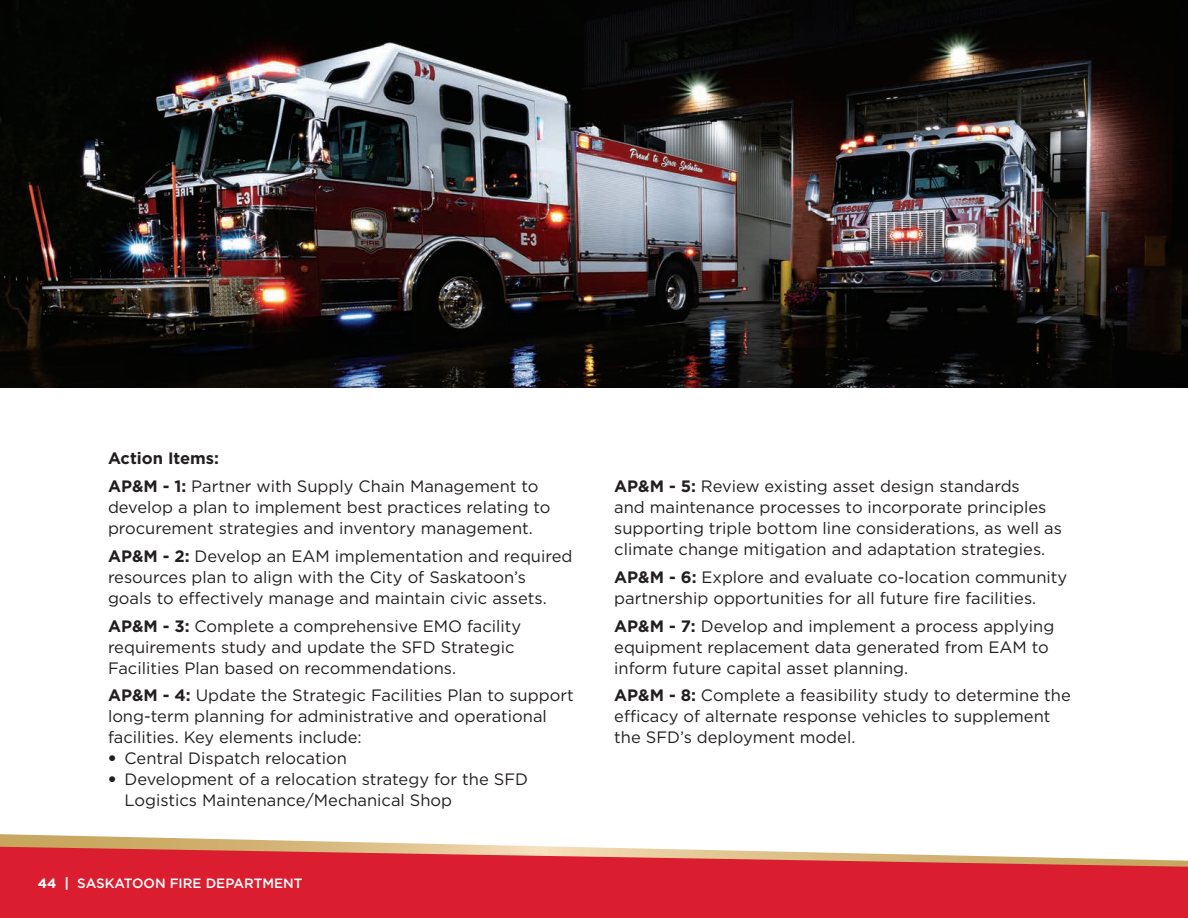
<style>
.page{position:relative;width:1188px;height:918px;background:#fff}
.page>*{position:absolute;margin:0;border:0;box-sizing:border-box;transform-origin:0 0}
.t1{font:16.5px/21px "Gotham";color:#231f20}
.t2{font:700 16.5px "Gotham";color:#231f20}
.t3{font:500 13.5px "Gotham";color:#fff}
.s1{font-weight:700}
.s2{font-family:"Avenir LT Std";font-weight:300}
</style>
<div class="page">
<svg style="left:0;top:834px;width:569px;height:13px"></svg>
<svg style="left:0;top:847px;width:1188px;height:71px;background:#dc3741"></svg>
<img style="left:0;top:0;width:1188px;height:388px">
<p class="t2" style="left:108px;top:448px;width:113px">Action Items:</p>
<p class="t1" style="left:108px;top:475px;width:444px"><span class="s1">AP&amp;M - 1:</span> Partner with Supply Chain Management to develop a plan to implement best practices relating to procurement strategies and inventory management.</p>
<p class="t1" style="left:108px;top:545px;width:466px"><span class="s1">AP&amp;M - 2:</span> Develop an EAM implementation and required resources plan to align with the City of Saskatoon’s goals to effectively manage and maintain civic assets.</p>
<p class="t1" style="left:108px;top:615px;width:415px"><span class="s1">AP&amp;M - 3:</span> Complete a comprehensive EMO facility requirements study and update the SFD Strategic<br>Facilities Plan based on recommendations.</p>
<p class="t1" style="left:108px;top:685px;width:467px"><span class="s1">AP&amp;M - 4:</span> Update the Strategic Facilities Plan to support long-term planning for administrative and operational facilities. Key elements include:</p>
<p class="t1" style="left:108px;top:748px;width:240px"><span class="s2">•</span> Central Dispatch relocation</p>
<p class="t1" style="left:124px;top:769px;width:405px;text-indent:-16px"><span class="s2">•</span> Development of a relocation strategy for the SFD<br>Logistics Maintenance/Mechanical Shop</p>
<p class="t3" style="left:38px;top:875px;width:266px"><span class="s1">44 |</span> SASKATOON FIRE DEPARTMENT</p>
<p class="t1" style="left:614px;top:475px;width:449px"><span class="s1">AP&amp;M - 5:</span> Review existing asset design standards<br>and maintenance processes to incorporate principles supporting triple bottom line considerations, as well as climate change mitigation and adaptation strategies.</p>
<p class="t1" style="left:614px;top:566px;width:455px"><span class="s1">AP&amp;M - 6:</span> Explore and evaluate co-location community partnership opportunities for all future fire facilities.</p>
<p class="t1" style="left:614px;top:615px;width:442px"><span class="s1">AP&amp;M - 7:</span> Develop and implement a process applying equipment replacement data generated from EAM to inform future capital asset planning.</p>
<p class="t1" style="left:614px;top:685px;width:458px"><span class="s1">AP&amp;M - 8:</span> Complete a feasibility study to determine the efficacy of alternate response vehicles to supplement the SFD’s deployment model.</p>
</div>
